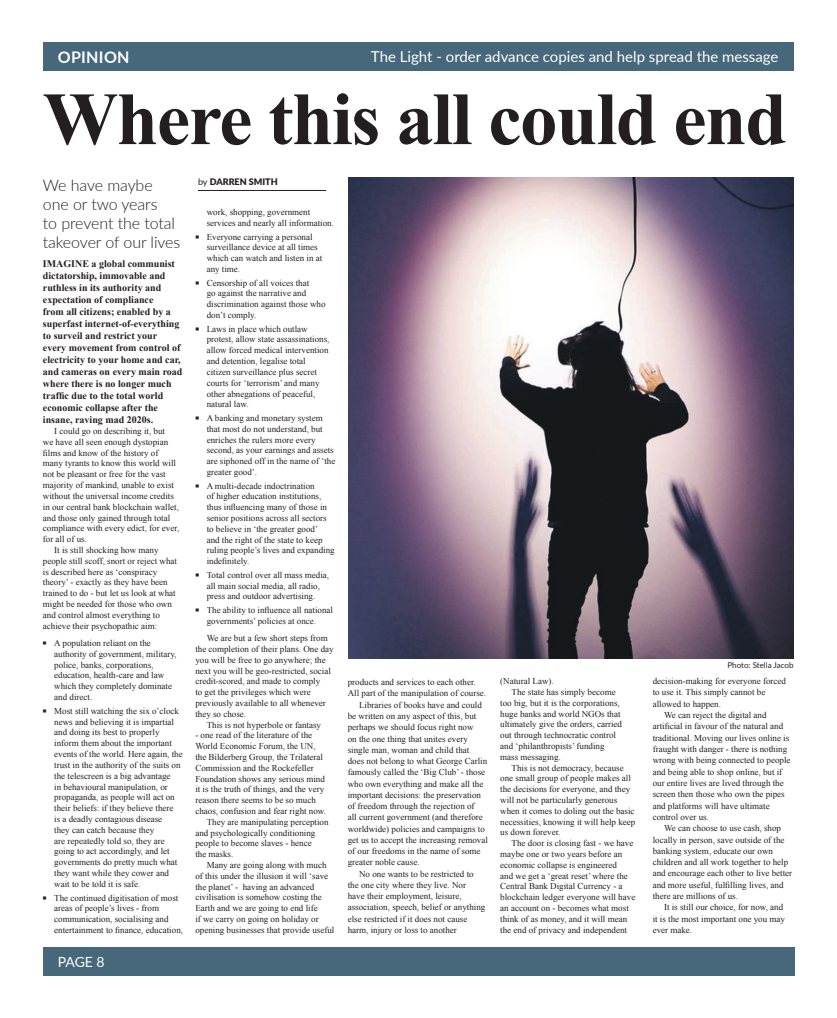
<style>
.page{position:relative;width:837px;height:1018px;background:#fff}
.page>*{position:absolute;margin:0;border:0;box-sizing:border-box;transform-origin:0 0}
.t1{font:700 75px "Times New Roman";letter-spacing:-.02em;color:#231f20}
.Sub_Deck_1{font:300 16px/19.2px "Lato";letter-spacing:-.005em;color:#231f20}
.t2{font:700 16px "Lato";color:#fff}
.t3{font:700 16px "Lato";letter-spacing:.02em;color:#fff}
.t4{font:15px "Lato";color:#fff}
.t5{font:14px "Lato";color:#fff}
.Article_First_Paragr{font:700 10px/12px "Times New Roman";color:#231f20}
.Indented_Paragraph{font:9px/10.8px "Times New Roman";color:#231f20}
.Byline_Box{font:900 9px "Lato";color:#231f20}
.Image_Credit{font:8px "Lato";color:#231f20}
.s1{font-family:"Cinderblock"}
.s2{font-weight:400}
</style>
<div class="page">
<div style="left:43px;top:947px;width:751px;height:28px;background:#47677a"></div>
<div style="left:43px;top:43px;width:750px;height:28px;background:#47677a"></div>
<hr style="left:198px;top:190px;width:128px;height:1px;background:#231f20">
<img style="left:349px;top:178px;width:443px;height:480px">
<p class="t3" style="left:58px;top:45px;width:73px">OPINION</p>
<p class="t2" style="left:57px;top:53px;width:63px">HEALTH</p>
<p class="t4" style="left:371px;top:45px;width:409px">The Light - order advance copies and help spread the message</p>
<p class="t1" style="left:43px;top:67px;width:745px">Where this all could end</p>
<p class="Sub_Deck_1" style="left:43px;top:175px;width:139px">We have maybe one or two years<br>to prevent the total takeover of our lives</p>
<p class="Article_First_Paragr" style="left:43px;top:257px;width:141px">IMAGINE a global communist dictatorship, immovable and ruthless in its authority and expectation of compliance<br>from all citizens; enabled by a superfast internet-of-everything to surveil and restrict your every movement from control of electricity to your home and car, and cameras on every main road where there is no longer much traffic due to the total world economic collapse after the insane, raving mad 2020s.</p>
<p class="Indented_Paragraph" style="left:43px;top:425px;width:138px;text-indent:11px">I could go on describing it, but<br>we have all seen enough dystopian films and know of the history of many tyrants to know this world will not be pleasant or free for the vast majority of mankind, unable to exist without the universal income credits in our central bank blockchain wallet, and those only gained through total compliance with every edict, for ever, for all of us.</p>
<p class="Indented_Paragraph" style="left:43px;top:544px;width:136px;text-indent:11px">It is still shocking how many people still scoff, snort or reject what is described here as ‘conspiracy theory’ - exactly as they have been trained to do - but let us look at what might be needed for those who own and control almost everything to achieve their psychopathic aim:</p>
<p class="Indented_Paragraph" style="left:54px;top:637px;width:124px;text-indent:-11px"><span class="s1">•</span> A population reliant on the authority of government, military, police, banks, corporations, education, health-care and law which they completely dominate and direct.</p>
<p class="Indented_Paragraph" style="left:54px;top:705px;width:130px;text-indent:-11px"><span class="s1">•</span> Most still watching the six o’clock news and believing it is impartial and doing its best to properly inform them about the important events of the world. Here again, the trust in the authority of the suits on the telescreen is a big advantage<br>in behavioural manipulation, or propaganda, as people will act on their beliefs: if they believe there<br>is a deadly contagious disease<br>they can catch because they<br>are repeatedly told so, they are going to act accordingly, and let governments do pretty much what they want while they cower and wait to be told it is safe.</p>
<p class="Indented_Paragraph" style="left:54px;top:892px;width:130px;text-indent:-11px"><span class="s1">•</span> The continued digitisation of most areas of people’s lives - from communication, socialising and entertainment to finance, education,</p>
<p class="t2" style="left:57px;top:943px;width:55px">PAGE 8</p>
<p class="t5" style="left:58px;top:952px;width:48px">PAGE 8</p>
<p class="Byline_Box" style="left:198px;top:175px;width:81px"><span class="s2">by</span> DARREN SMITH</p>
<p class="Indented_Paragraph" style="left:207px;top:207px;width:129px">work, shopping, government services and nearly all information.</p>
<p class="Indented_Paragraph" style="left:207px;top:231px;width:117px;text-indent:-11px"><span class="s1">•</span> Everyone carrying a personal surveillance device at all times which can watch and listen in at any time.</p>
<p class="Indented_Paragraph" style="left:207px;top:277px;width:120px;text-indent:-11px"><span class="s1">•</span> Censorship of all voices that<br>go against the narrative and discrimination against those who don’t comply.</p>
<p class="Indented_Paragraph" style="left:207px;top:323px;width:124px;text-indent:-11px"><span class="s1">•</span> Laws in place which outlaw protest, allow state assassinations, allow forced medical intervention and detention, legalise total citizen surveillance plus secret courts for ‘terrorism’ and many other abnegations of peaceful, natural law.</p>
<p class="Indented_Paragraph" style="left:207px;top:412px;width:130px;text-indent:-11px"><span class="s1">•</span> A banking and monetary system that most do not understand, but enriches the rulers more every second, as your earnings and assets are siphoned off in the name of ‘the greater good’.</p>
<p class="Indented_Paragraph" style="left:207px;top:480px;width:129px;text-indent:-11px"><span class="s1">•</span> A multi-decade indoctrination<br>of higher education institutions, thus influencing many of those in senior positions across all sectors to believe in ‘the greater good’<br>and the right of the state to keep ruling people’s lives and expanding indefinitely.</p>
<p class="Indented_Paragraph" style="left:195px;top:569px;width:135px;text-align:center"><span class="s1">•</span> Total control over all mass media, all main social media, all radio, press and outdoor advertising.</p>
<p class="Indented_Paragraph" style="left:207px;top:604px;width:128px;text-indent:-11px"><span class="s1">•</span> The ability to influence all national governments’ policies at once.</p>
<p class="Indented_Paragraph" style="left:195px;top:632px;width:140px;text-indent:11px">We are but a few short steps from the completion of their plans. One day you will be free to go anywhere; the next you will be geo-restricted, social credit-scored, and made to comply<br>to get the privileges which were previously available to all whenever they so chose.</p>
<p class="Indented_Paragraph" style="left:207px;top:719px;width:116px">This is not hyperbole or fantasy</p>
<p class="Indented_Paragraph" style="left:195px;top:730px;width:132px">- one read of the literature of the World Economic Forum, the UN, the Bilderberg Group, the Trilateral Commission and the Rockefeller Foundation shows any serious mind it is the truth of things, and the very reason there seems to be so much chaos, confusion and fear right now.</p>
<p class="Indented_Paragraph" style="left:195px;top:816px;width:135px;text-indent:11px">They are manipulating perception and psychologically conditioning people to become slaves - hence<br>the masks.</p>
<p class="Indented_Paragraph" style="left:195px;top:859px;width:140px;text-indent:11px">Many are going along with much of this under the illusion it will ‘save the planet’ - having an advanced civilisation is somehow costing the Earth and we are going to end life<br>if we carry on going on holiday or opening businesses that provide useful</p>
<p class="Indented_Paragraph" style="left:347px;top:676px;width:140px;line-height:11.3px">products and services to each other.<br>All part of the manipulation of course.</p>
<p class="Indented_Paragraph" style="left:347px;top:699px;width:141px;line-height:11.3px;text-indent:11px">Libraries of books have and could be written on any aspect of this, but perhaps we should focus right now<br>on the one thing that unites every single man, woman and child that does not belong to what George Carlin famously called the ‘Big Club’ - those who own everything and make all the important decisions: the preservation of freedom through the rejection of<br>all current government (and therefore worldwide) policies and campaigns to get us to accept the increasing removal of our freedoms in the name of some greater noble cause.</p>
<p class="Indented_Paragraph" style="left:347px;top:868px;width:139px;line-height:11.3px;text-indent:11px">No one wants to be restricted to the one city where they live. Nor<br>have their employment, leisure, association, speech, belief or anything else restricted if it does not cause harm, injury or loss to another</p>
<p class="Indented_Paragraph" style="left:500px;top:675px;width:55px">(Natural Law).</p>
<p class="Indented_Paragraph" style="left:500px;top:686px;width:123px;text-indent:11px">The state has simply become too big, but it is the corporations, huge banks and world NGOs that ultimately give the orders, carried out through technocratic control and ‘philanthropists’ funding mass messaging.</p>
<p class="Indented_Paragraph" style="left:500px;top:762px;width:136px;text-indent:11px">This is not democracy, because one small group of people makes all the decisions for everyone, and they will not be particularly generous when it comes to doling out the basic necessities, knowing it will help keep us down forever.</p>
<p class="Indented_Paragraph" style="left:500px;top:837px;width:136px;text-indent:11px">The door is closing fast - we have maybe one or two years before an economic collapse is engineered<br>and we get a ‘great reset’ where the Central Bank Digital Currency - a blockchain ledger everyone will have an account on - becomes what most think of as money, and it will mean the end of privacy and independent</p>
<p class="Image_Credit" style="left:727px;top:659px;width:67px">Photo: Stella Jacob</p>
<p class="Indented_Paragraph" style="left:652px;top:675px;width:135px;line-height:11.3px">decision-making for everyone forced to use it. This simply cannot be allowed to happen.</p>
<p class="Indented_Paragraph" style="left:652px;top:709px;width:139px;line-height:11.3px;text-indent:11px">We can reject the digital and artificial in favour of the natural and traditional. Moving our lives online is fraught with danger - there is nothing wrong with being connected to people and being able to shop online, but if our entire lives are lived through the screen then those who own the pipes and platforms will have ultimate control over us.</p>
<p class="Indented_Paragraph" style="left:652px;top:822px;width:141px;line-height:11.3px;text-indent:11px">We can choose to use cash, shop locally in person, save outside of the banking system, educate our own children and all work together to help and encourage each other to live better and more useful, fulfilling lives, and there are millions of us.</p>
<p class="Indented_Paragraph" style="left:652px;top:901px;width:134px;line-height:11.3px;text-indent:11px">It is still our choice, for now, and it is the most important one you may ever make.</p>
</div>
